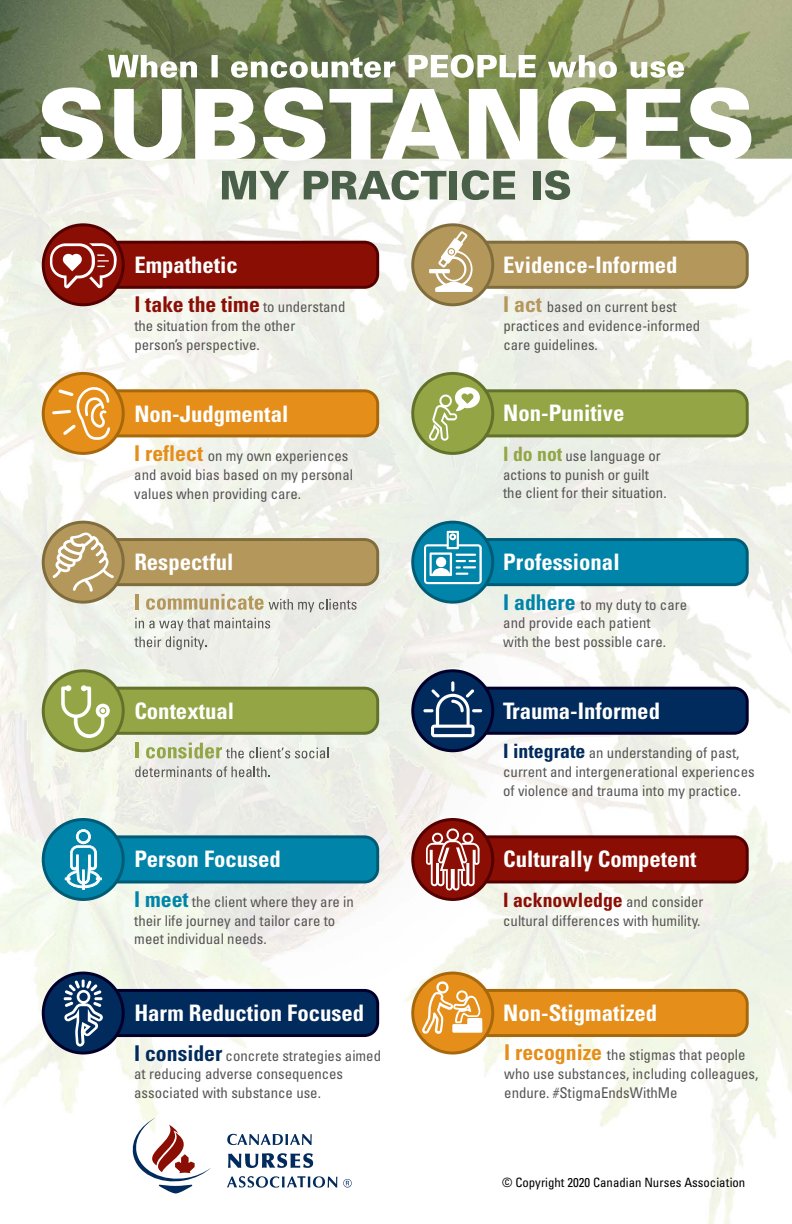
<style>
.page{position:relative;width:792px;height:1224px;background:#fff}
.page>*{position:absolute;margin:0;border:0;box-sizing:border-box;transform-origin:0 0}
.t1{font:700 condensed 22.7px "Univers";color:#fff}
.t2{font:700 condensed 21.7px "Univers";color:#8b0e04}
.t3{font:700 condensed 19.8px "Univers";color:#8b0e04}
.t4{font:condensed 14.8px/18.8px "Univers";color:#575454}
.t5{font:condensed 12.8px "Univers";color:#000}
.s1{font-weight:400;font-size:14.8px;color:#575454}
.s2{font-weight:700;font-size:21.7px;color:#b4975a}
.s3{font-weight:700;font-size:21.7px;color:#e58e1a}
.s4{font-weight:700;font-size:19.8px;color:#94a545}
.s5{font-weight:700;font-size:21.7px;color:#0084a9}
.s6{font-weight:700;font-size:19.8px;color:#002b5c}
.s7{font-weight:700;font-size:21.7px;color:#002b5c}
</style>
<div class="page">
<img style="left:0;top:0;width:792px;height:1224px">
<svg style="left:227px;top:1134px;width:85px;height:11px"></svg>
<svg style="left:228px;top:1153px;width:85px;height:15px"></svg>
<svg style="left:227px;top:1176px;width:110px;height:12px"></svg>
<svg style="left:131px;top:1117px;width:81px;height:76px"></svg>
<svg style="left:343px;top:1179px;width:9px;height:9px"></svg>
<svg style="left:411px;top:972px;width:338px;height:83px"></svg>
<svg style="left:411px;top:223px;width:338px;height:83px"></svg>
<svg style="left:411px;top:372px;width:338px;height:83px;background:#b3be84"></svg>
<svg style="left:411px;top:521px;width:338px;height:83px;background:#62aec0"></svg>
<svg style="left:411px;top:669px;width:338px;height:83px"></svg>
<svg style="left:42px;top:818px;width:337px;height:83px;background:#5daabd"></svg>
<svg style="left:42px;top:372px;width:337px;height:83px;background:#e5b26b"></svg>
<svg style="left:42px;top:972px;width:337px;height:83px"></svg>
<svg style="left:42px;top:223px;width:337px;height:83px;background:#b06860"></svg>
<svg style="left:42px;top:521px;width:337px;height:91px;background:#c7b893"></svg>
<svg style="left:134px;top:618px;width:136px;height:32px;background:#d8d9d3"></svg>
<svg style="left:42px;top:669px;width:337px;height:90px;background:#b4bf86"></svg>
<svg style="left:135px;top:766px;width:135px;height:11px"></svg>
<svg style="left:411px;top:818px;width:338px;height:83px"></svg>
<svg style="left:108px;top:55px;width:89px;height:23px"></svg>
<svg style="left:212px;top:55px;width:6px;height:22px"></svg>
<svg style="left:231px;top:57px;width:164px;height:21px"></svg>
<svg style="left:409px;top:54px;width:127px;height:24px"></svg>
<svg style="left:548px;top:55px;width:69px;height:23px"></svg>
<svg style="left:631px;top:61px;width:53px;height:17px"></svg>
<svg style="left:222px;top:171px;width:67px;height:28px;background:#93a08f"></svg>
<svg style="left:304px;top:170px;width:142px;height:30px;background:#9ba798"></svg>
<div style="left:449px;top:171px;width:8px;height:28px;background:#4a6048"></div>
<svg style="left:462px;top:170px;width:53px;height:30px;background:#93a08f"></svg>
<div style="left:533px;top:171px;width:8px;height:28px;background:#4a6048"></div>
<svg style="left:545px;top:170px;width:25px;height:30px"></svg>
<svg style="left:41px;top:87px;width:62px;height:74px"></svg>
<svg style="left:114px;top:89px;width:68px;height:72px"></svg>
<svg style="left:195px;top:89px;width:60px;height:72px"></svg>
<svg style="left:263px;top:87px;width:199px;height:74px"></svg>
<svg style="left:469px;top:89px;width:68px;height:70px"></svg>
<svg style="left:548px;top:87px;width:68px;height:74px"></svg>
<svg style="left:627px;top:89px;width:53px;height:71px"></svg>
<svg style="left:689px;top:87px;width:62px;height:74px"></svg>
<h1 class="t1" style="left:134px;top:251px;width:105px">Empathetic</h1>
<h1 class="t1" style="left:503px;top:251px;width:176px">Evidence-Informed</h1>
<h2 class="t2" style="left:134px;top:291px;width:213px">I take the time <span class="s1">to understand</span></h2>
<p class="t4" style="left:134px;top:316px;width:162px">the situation from the other person’s perspective.</p>
<p class="t4" style="left:503px;top:297px;width:199px"><span class="s2">I act</span> based on current best practices and evidence-informed care guidelines.</p>
<h1 class="t1" style="left:134px;top:400px;width:156px">Non-Judgmental</h1>
<h1 class="t1" style="left:503px;top:399px;width:123px">Non-Punitive</h1>
<p class="t4" style="left:134px;top:446px;width:220px"><span class="s3">I reflect</span> on my own experiences and avoid bias based on my personal values when providing care.</p>
<p class="t4" style="left:503px;top:446px;width:165px"><span class="s4">I do not</span> use language or actions to punish or guilt the client for their situation.</p>
<h1 class="t1" style="left:134px;top:548px;width:101px">Respectful</h1>
<h1 class="t1" style="left:503px;top:548px;width:118px">Professional</h1>
<p class="t4" style="left:503px;top:594px;width:185px"><span class="s5">I adhere</span> to my duty to care and provide each patient<br>with the best possible care.</p>
<h1 class="t1" style="left:134px;top:697px;width:101px">Contextual</h1>
<h1 class="t1" style="left:503px;top:697px;width:158px">Trauma-Informed</h1>
<p class="t4" style="left:503px;top:743px;width:253px"><span class="s6">I integrate</span> an understanding of past, current and intergenerational experiences of violence and trauma into my practice.</p>
<h1 class="t1" style="left:134px;top:845px;width:148px">Person Focused</h1>
<h1 class="t1" style="left:503px;top:845px;width:195px">Culturally Competent</h1>
<p class="t4" style="left:134px;top:892px;width:221px"><span class="s5">I meet</span> the client where they are in their life journey and tailor care to meet individual needs.</p>
<h3 class="t3" style="left:503px;top:888px;width:202px">I acknowledge <span class="s1">and consider</span></h3>
<p class="t4" style="left:503px;top:911px;width:199px">cultural differences with humility.</p>
<h1 class="t1" style="left:134px;top:999px;width:231px">Harm Reduction Focused</h1>
<h1 class="t1" style="left:503px;top:999px;width:155px">Non-Stigmatized</h1>
<p class="t4" style="left:134px;top:1045px;width:248px"><span class="s7">I consider</span> concrete strategies aimed at reducing adverse consequences associated with substance use.</p>
<p class="t4" style="left:504px;top:1045px;width:256px"><span class="s3">I recognize</span> the stigmas that people who use substances, including colleagues, endure. #StigmaEndsWithMe</p>
<p class="t5" style="left:502px;top:1175px;width:245px">© Copyright 2020 Canadian Nurses Association</p>
</div>
